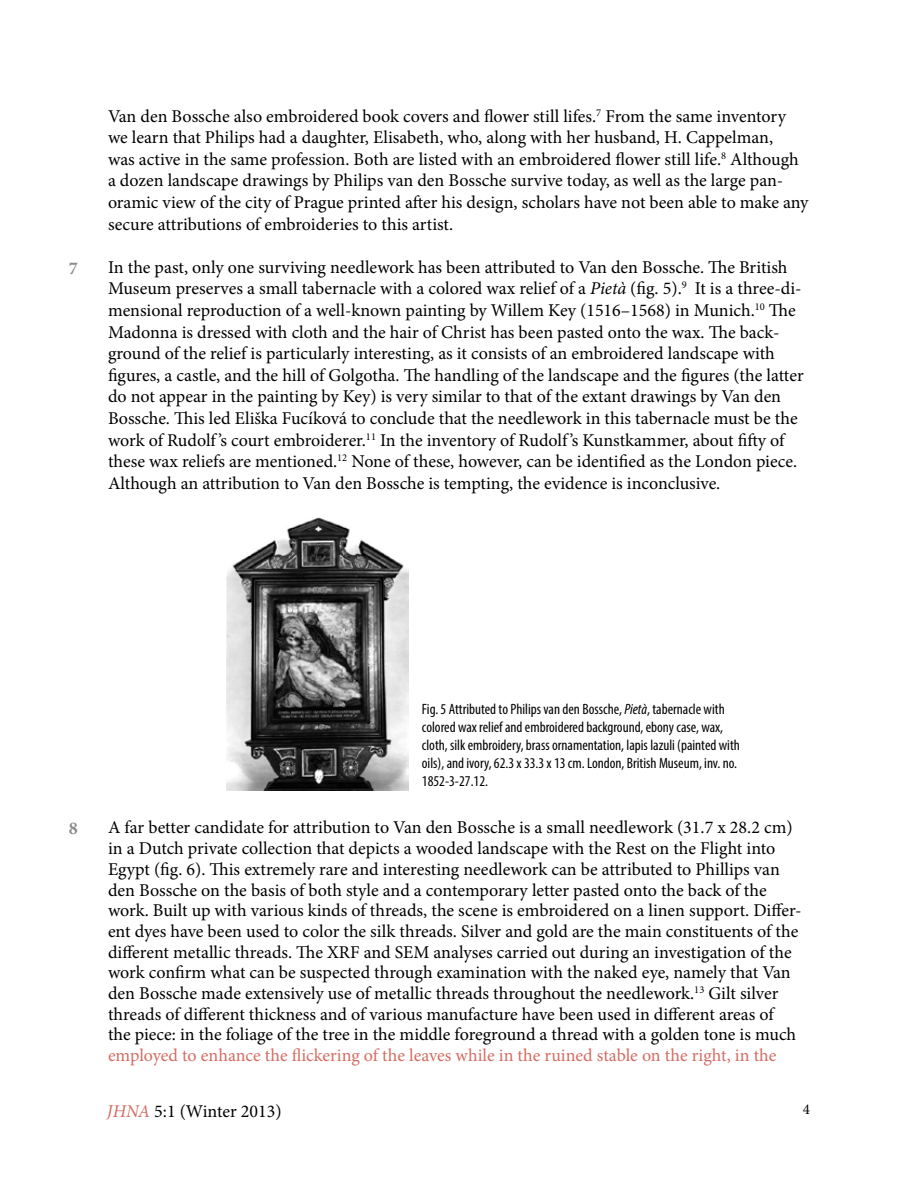
<style>
.page{position:relative;width:918px;height:1188px;background:#fff}
.page>*{position:absolute;margin:0;border:0;box-sizing:border-box;transform-origin:0 0}
.t1{font:18px/21.6px "Minion Pro";color:#000}
.t2{font:18px "Minion Pro";color:#d46c62}
.t3{font:700 18px "Minion Pro";color:#888a8c}
.t4{font:condensed 15px/18px "Myriad Pro";color:#000}
.t5{font:15px "Minion Pro";color:#000}
.s1{font-style:italic}
.s2{font-style:italic;color:#d46c62}
</style>
<div class="page">
<img style="left:226px;top:517px;width:182px;height:274px">
<p class="t3" style="left:69px;top:256px;width:10px">7</p>
<p class="t1" style="left:108px;top:105px;width:702px">Van den Bossche also embroidered book covers and flower still lifes.<sup>7</sup> From the same inventory we learn that Philips had a daughter, Elisabeth, who, along with her husband, H. Cappelman,<br>was active in the same profession. Both are listed with an embroidered flower still life.<sup>8</sup> Although a dozen landscape drawings by Philips van den Bossche survive today, as well as the large pan&shy;oramic view of the city of Prague printed after his design, scholars have not been able to make any secure attributions of embroideries to this artist.</p>
<p class="t1" style="left:108px;top:256px;width:697px">In the past, only one surviving needlework has been attributed to Van den Bossche. The British Museum preserves a small tabernacle with a colored wax relief of a <span class="s1">Pietà</span> (fig. 5).<sup>9</sup> It is a three-di&shy;mensional reproduction of a well-known painting by Willem Key (1516–1568) in Munich.<sup>10</sup> The Madonna is dressed with cloth and the hair of Christ has been pasted onto the wax. The back&shy;ground of the relief is particularly interesting, as it consists of an embroidered landscape with figures, a castle, and the hill of Golgotha. The handling of the landscape and the figures (the latter do not appear in the painting by Key) is very similar to that of the extant drawings by Van den Bossche. This led Eliška Fucíková to conclude that the needlework in this tabernacle must be the work of Rudolf ’s court embroiderer.<sup>11</sup> In the inventory of Rudolf ’s Kunstkammer, about fifty of these wax reliefs are mentioned.<sup>12</sup> None of these, however, can be identified as the London piece.<br>Although an attribution to Van den Bossche is tempting, the evidence is inconclusive.</p>
<p class="t3" style="left:69px;top:815px;width:10px">8</p>
<p class="t4" style="left:422px;top:700px;width:320px">Fig. 5 Attributed to Philips van den Bossche, <span class="s1">Pietà</span>, tabernacle with colored wax relief and embroidered background, ebony case, wax, cloth, silk embroidery, brass ornamentation, lapis lazuli (painted with oils), and ivory, 62.3 x 33.3 x 13 cm. London, British Museum, inv. no.<br>1852-3-27.12.</p>
<p class="t1" style="left:108px;top:817px;width:695px;line-height:20.7px">A far better candidate for attribution to Van den Bossche is a small needlework (31.7 x 28.2 cm) in a Dutch private collection that depicts a wooded landscape with the Rest on the Flight into Egypt (fig. 6). This extremely rare and interesting needlework can be attributed to Phillips van den Bossche on the basis of both style and a contemporary letter pasted onto the back of the work. Built up with various kinds of threads, the scene is embroidered on a linen support. Differ&shy;ent dyes have been used to color the silk threads. Silver and gold are the main constituents of the different metallic threads. The XRF and SEM analyses carried out during an investigation of the work confirm what can be suspected through examination with the naked eye, namely that Van den Bossche made extensively use of metallic threads throughout the needlework.<sup>13</sup> Gilt silver threads of different thickness and of various manufacture have been used in different areas of<br>the piece: in the foliage of the tree in the middle foreground a thread with a golden tone is much</p>
<p class="t2" style="left:108px;top:1043px;width:670px">employed to enhance the flickering of the leaves while in the ruined stable on the right, in the</p>
<p class="t1" style="left:107px;top:1100px;width:176px"><span class="s2">JHNA</span> 5:1 (Winter 2013)</p>
<p class="t5" style="left:803px;top:1099px;width:9px">4</p>
</div>
